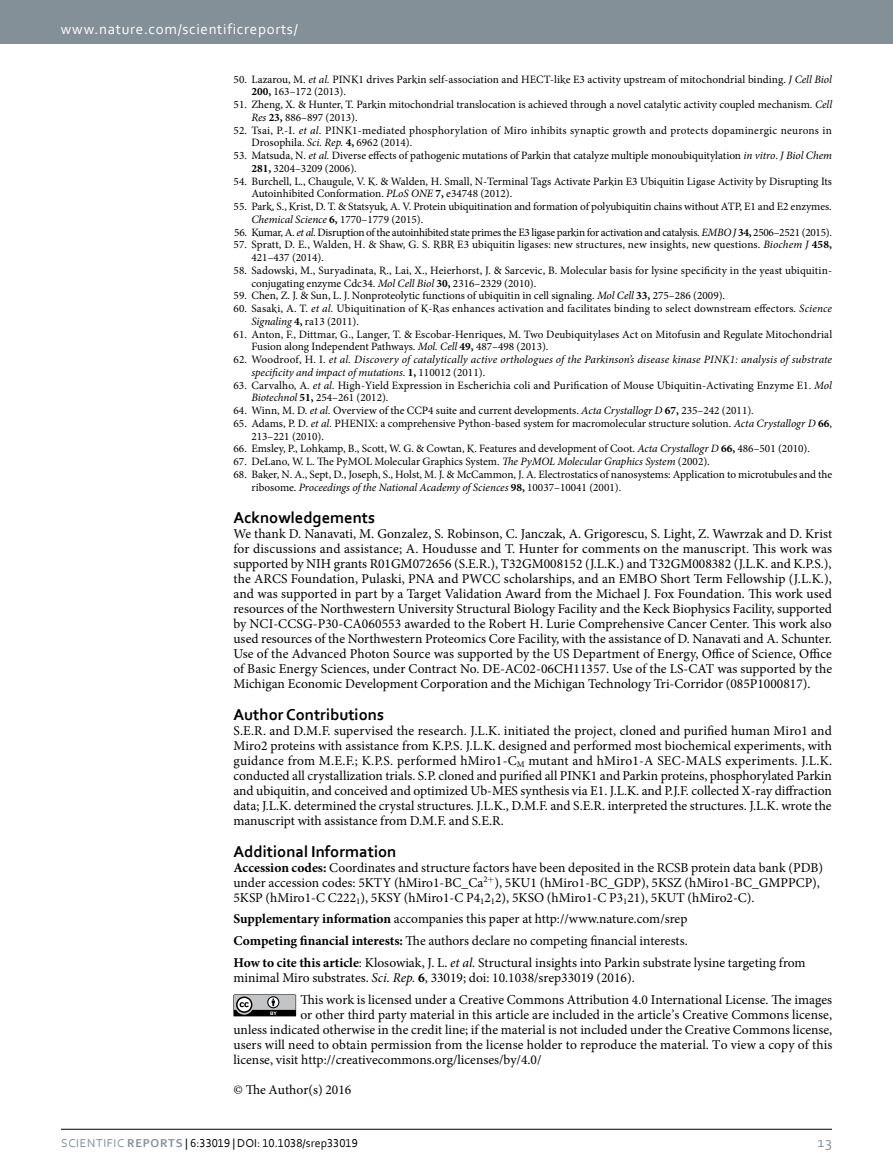
<style>
.page{position:relative;width:893px;height:1174px;background:#fff}
.page>*{position:absolute;margin:0;border:0;box-sizing:border-box;transform-origin:0 0}
.t1{font:700 16.5px "Corbel";color:#000}
.t2{font:15px "Corbel";letter-spacing:.045em;color:#fff}
.t3{font:15px "Corbel";color:#839097}
.t4{font:13.5px/15px "Minion Pro";color:#000;text-align:justify}
.t5{font:12px "Corbel";color:#000}
.t6{font:11.25px/12.8px "Minion Pro";color:#000}
.t7{font:italic 11.25px/12.8px "Minion Pro";letter-spacing:.005em;color:#000}
.t8{font:11.25px/12.8px "Minion Pro";letter-spacing:.02em;color:#000}
.t9{font:11.25px "Minion Pro";letter-spacing:-.025em;color:#000}
.s1{font-style:italic}
.s2{font-weight:700}
.s3{font-style:normal}
.s4{font-weight:700;font-style:normal}
.s5{color:#839097}
.s6{font-weight:700;color:#839097}
</style>
<div class="page">
<div style="left:0;top:0;width:893px;height:43px;background:#839097"></div>
<hr style="left:61px;top:1129px;width:771px;height:1px;background:#000">
<svg style="left:233px;top:994px;width:63px;height:22px"></svg>
<p class="t2" style="left:61px;top:19px;width:238px">www.nature.com/scientificreports/</p>
<p class="t6" style="left:251px;top:73px;width:582px;text-indent:-18px">50. Lazarou, M. <span class="s1">et al.</span> PINK1 drives Parkin self-association and HECT-like E3 activity upstream of mitochondrial binding. <span class="s1">J Cell Biol<br></span><span class="s2">200,</span> 163–172 (2013).</p>
<p class="t6" style="left:251px;top:98px;width:582px;text-indent:-18px">51. Zheng, X. &amp; Hunter, T. Parkin mitochondrial translocation is achieved through a novel catalytic activity coupled mechanism. <span class="s1">Cell<br>Res</span> <span class="s2">23,</span> 886–897 (2013).</p>
<p class="t8" style="left:251px;top:124px;width:582px;text-indent:-18px">52. Tsai, P.-I. <span class="s1">et al.</span> PINK1-mediated phosphorylation of Miro inhibits synaptic growth and protects dopaminergic neurons in<br>Drosophila. <span class="s1">Sci. Rep.</span> <span class="s2">4,</span> 6962 (2014).</p>
<p class="t6" style="left:251px;top:149px;width:582px;text-indent:-18px">53. Matsuda, N. <span class="s1">et al.</span> Diverse effects of pathogenic mutations of Parkin that catalyze multiple monoubiquitylation <span class="s1">in vitro</span>. <span class="s1">J Biol Chem<br></span><span class="s2">281,</span> 3204–3209 (2006).</p>
<p class="t6" style="left:251px;top:175px;width:582px;text-indent:-18px">54. Burchell, L., Chaugule, V. K. &amp; Walden, H. Small, N-Terminal Tags Activate Parkin E3 Ubiquitin Ligase Activity by Disrupting Its<br>Autoinhibited Conformation. <span class="s1">PLoS ONE</span> <span class="s2">7,</span> e34748 (2012).</p>
<p class="t6" style="left:251px;top:200px;width:582px;text-indent:-18px">55. Park, S., Krist, D. T. &amp; Statsyuk, A. V. Protein ubiquitination and formation of polyubiquitin chains without ATP, E1 and E2 enzymes.<br><span class="s1">Chemical Science</span> <span class="s2">6,</span> 1770–1779 (2015).</p>
<p class="t9" style="left:234px;top:224px;width:599px">56. Kumar, A. <span class="s1">et al.</span> Disruption of the autoinhibited state primes the E3 ligase parkin for activation and catalysis. <span class="s1">EMBO J</span> <span class="s2">34,</span> 2506–2521 (2015).</p>
<p class="t6" style="left:251px;top:238px;width:582px;text-indent:-18px">57. Spratt, D. E., Walden, H. &amp; Shaw, G. S. RBR E3 ubiquitin ligases: new structures, new insights, new questions. <span class="s1">Biochem J</span> <span class="s2">458,<br></span>421–437 (2014).</p>
<p class="t6" style="left:251px;top:264px;width:582px;text-indent:-18px">58. Sadowski, M., Suryadinata, R., Lai, X., Heierhorst, J. &amp; Sarcevic, B. Molecular basis for lysine specificity in the yeast ubiquitin&shy;conjugating enzyme Cdc34. <span class="s1">Mol Cell Biol</span> <span class="s2">30,</span> 2316–2329 (2010).</p>
<p class="t6" style="left:234px;top:289px;width:493px">59. Chen, Z. J. &amp; Sun, L. J. Nonproteolytic functions of ubiquitin in cell signaling. <span class="s1">Mol Cell</span> <span class="s2">33,</span> 275–286 (2009).</p>
<p class="t6" style="left:251px;top:302px;width:582px;text-indent:-18px">60. Sasaki, A. T. <span class="s1">et al.</span> Ubiquitination of K-Ras enhances activation and facilitates binding to select downstream effectors. <span class="s1">Science<br>Signaling</span> <span class="s2">4,</span> ra13 (2011).</p>
<p class="t6" style="left:251px;top:328px;width:582px;text-indent:-18px">61. Anton, F., Dittmar, G., Langer, T. &amp; Escobar-Henriques, M. Two Deubiquitylases Act on Mitofusin and Regulate Mitochondrial<br>Fusion along Independent Pathways. <span class="s1">Mol. Cell</span> <span class="s2">49,</span> 487–498 (2013).</p>
<p class="t7" style="left:251px;top:353px;width:582px;text-indent:-18px"><span class="s3">62. Woodroof, H. I.</span> et al. Discovery of catalytically active orthologues of the Parkinson’s disease kinase PINK1: analysis of substrate specificity and impact of mutations<span class="s3">.</span> <span class="s4">1,</span> <span class="s3">110012 (2011).</span></p>
<p class="t6" style="left:251px;top:378px;width:582px;text-indent:-18px">63. Carvalho, A. <span class="s1">et al.</span> High-Yield Expression in Escherichia coli and Purification of Mouse Ubiquitin-Activating Enzyme E1. <span class="s1">Mol<br>Biotechnol</span> <span class="s2">51,</span> 254–261 (2012).</p>
<p class="t6" style="left:234px;top:404px;width:522px">64. Winn, M. D. <span class="s1">et al.</span> Overview of the CCP4 suite and current developments. <span class="s1">Acta Crystallogr D</span> <span class="s2">67,</span> 235–242 (2011).</p>
<p class="t6" style="left:251px;top:417px;width:582px;text-indent:-18px">65. Adams, P. D. <span class="s1">et al.</span> PHENIX: a comprehensive Python-based system for macromolecular structure solution. <span class="s1">Acta Crystallogr D</span> <span class="s2">66</span>,<br>213–221 (2010).</p>
<p class="t6" style="left:234px;top:442px;width:578px">66. Emsley, P., Lohkamp, B., Scott, W. G. &amp; Cowtan, K. Features and development of Coot. <span class="s1">Acta Crystallogr D</span> <span class="s2">66,</span> 486–501 (2010).</p>
<p class="t6" style="left:234px;top:455px;width:478px">67. DeLano, W. L. The PyMOL Molecular Graphics System. <span class="s1">The PyMOL Molecular Graphics System</span> (2002).</p>
<p class="t6" style="left:251px;top:468px;width:582px;text-indent:-18px">68. Baker, N. A., Sept, D., Joseph, S., Holst, M. J. &amp; McCammon, J. A. Electrostatics of nanosystems: Application to microtubules and the ribosome. <span class="s1">Proceedings of the National Academy of Sciences</span> <span class="s2">98,</span> 10037–10041 (2001).</p>
<p class="t1" style="left:233px;top:507px;width:143px">Acknowledgements</p>
<p class="t4" style="left:233px;top:526px;width:600px">We thank D. Nanavati, M. Gonzalez, S. Robinson, C. Janczak, A. Grigorescu, S. Light, Z. Wawrzak and D. Krist for discussions and assistance; A. Houdusse and T. Hunter for comments on the manuscript. This work was supported by NIH grants R01GM072656 (S.E.R.), T32GM008152 (J.L.K.) and T32GM008382 (J.L.K. and K.P.S.), the ARCS Foundation, Pulaski, PNA and PWCC scholarships, and an EMBO Short Term Fellowship (J.L.K.), and was supported in part by a Target Validation Award from the Michael J. Fox Foundation. This work used resources of the Northwestern University Structural Biology Facility and the Keck Biophysics Facility, supported by NCI-CCSG-P30-CA060553 awarded to the Robert H. Lurie Comprehensive Cancer Center. This work also used resources of the Northwestern Proteomics Core Facility, with the assistance of D. Nanavati and A. Schunter.<br>Use of the Advanced Photon Source was supported by the US Department of Energy, Office of Science, Office of Basic Energy Sciences, under Contract No. DE-AC02-06CH11357. Use of the LS-CAT was supported by the Michigan Economic Development Corporation and the Michigan Technology Tri-Corridor (085P1000817).</p>
<p class="t1" style="left:233px;top:704px;width:152px">Author Contributions</p>
<p class="t4" style="left:233px;top:723px;width:600px">S.E.R. and D.M.F. supervised the research. J.L.K. initiated the project, cloned and purified human Miro1 and Miro2 proteins with assistance from K.P.S. J.L.K. designed and performed most biochemical experiments, with guidance from M.E.F.; K.P.S. performed hMiro1-C<sub>M</sub> mutant and hMiro1-A SEC-MALS experiments. J.L.K. conducted all crystallization trials. S.P. cloned and purified all PINK1 and Parkin proteins, phosphorylated Parkin and ubiquitin, and conceived and optimized Ub-MES synthesis via E1. J.L.K. and P.J.F. collected X-ray diffraction data; J.L.K. determined the crystal structures. J.L.K., D.M.F. and S.E.R. interpreted the structures. J.L.K. wrote the manuscript with assistance from D.M.F. and S.E.R.</p>
<p class="t1" style="left:233px;top:841px;width:164px">Additional Information</p>
<p class="t4" style="left:233px;top:859px;width:591px;text-align:left"><span class="s2">Accession codes:</span> Coordinates and structure factors have been deposited in the RCSB protein data bank (PDB) under accession codes: 5KTY (hMiro1-BC_Ca<sup>2</sup> ), 5KU1 (hMiro1-BC_GDP), 5KSZ (hMiro1-BC_GMPPCP),<br>5KSP (hMiro1-C C222<sub>1</sub>), 5KSY (hMiro1-C P4<sub>1</sub>2<sub>1</sub>2), 5KSO (hMiro1-C P3<sub>1</sub>21), 5KUT (hMiro2-C).</p>
<p class="t4" style="left:233px;top:908px;width:574px;line-height:21.8px;text-align:left"><span class="s2">Supplementary information</span> accompanies this paper at http://www.nature.com/srep<br><span class="s2">Competing financial interests:</span> The authors declare no competing financial interests.<br><span class="s2">How to cite this article</span>: Klosowiak, J. L. <span class="s1">et al.</span> Structural insights into Parkin substrate lysine targeting from</p>
<p class="t4" style="left:300px;top:966px;width:533px;line-height:21.8px;text-indent:-67px">minimal Miro substrates. <span class="s1">Sci. Rep.</span> <span class="s2">6</span>, 33019; doi: 10.1038/srep33019 (2016).<br>This work is licensed under a Creative Commons Attribution 4.0 International License. The images</p>
<p class="t4" style="left:233px;top:1006px;width:600px;text-indent:67px">or other third party material in this article are included in the article’s Creative Commons license, unless indicated otherwise in the credit line; if the material is not included under the Creative Commons license, users will need to obtain permission from the license holder to reproduce the material. To view a copy of this license, visit http://creativecommons.org/licenses/by/4.0/</p>
<p class="t4" style="left:233px;top:1081px;width:119px">© The Author(s) 2016</p>
<p class="t5" style="left:61px;top:1135px;width:298px"><span class="s5">Scientific</span> <span class="s6">Reports</span> | 6:33019 | DOI: 10.1038/srep33019</p>
<p class="t3" style="left:817px;top:1132px;width:16px">13</p>
</div>
